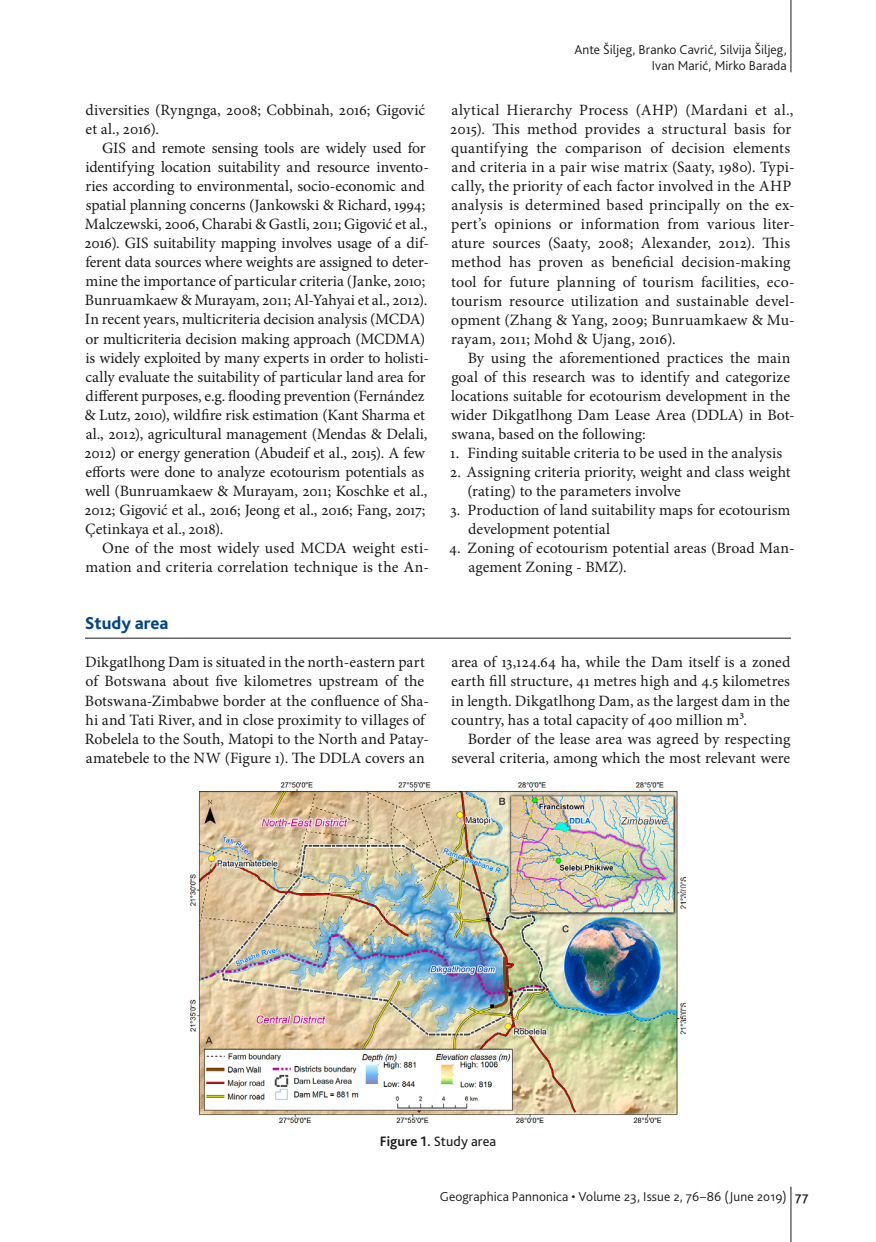
<style>
.page{position:relative;width:876px;height:1242px;background:#fff}
.page>*{position:absolute;margin:0;border:0;box-sizing:border-box;transform-origin:0 0}
.t1{font:800 18px "Bliss Pro";letter-spacing:-.005em;color:#00448f}
.t2{font:15.75px/19px "Minion Pro";color:#1a1a18}
.t3{font:14.25px "Bliss Pro";letter-spacing:.005em;color:#1a1a18}
.t4{font:300 13.5px/16.2px "Bliss Pro";letter-spacing:.01em;color:#1a1a18;text-align:right}
.s1{font-weight:700}
.s2{font-weight:500}
</style>
<div class="page">
<hr style="left:791px;top:0;width:1px;height:72px;background:#1a1a18">
<hr style="left:791px;top:1186px;width:1px;height:56px;background:#1a1a18">
<hr style="left:85px;top:638px;width:706px;height:1px;background:#1a1a18">
<img style="left:191px;top:782px;width:494px;height:341px">
<p class="t2" style="left:86px;top:100px;width:341px">diversities (Ryngnga, 2008; Cobbinah, 2016; Gigović et al., 2016).</p>
<p class="t2" style="left:84px;top:138px;width:346px;text-indent:18px">GIS and remote sensing tools are widely used for identifying location suitability and resource invento&shy;ries according to environmental, socio-economic and spatial planning concerns (Jankowski &amp; Richard, 1994; Malczewski, 2006, Charabi &amp; Gastli, 2011; Gigović et al., 2016). GIS suitability mapping involves usage of a dif&shy;ferent data sources where weights are assigned to deter&shy;mine the importance of particular criteria (Janke, 2010; Bunruamkaew &amp; Murayam, 2011; Al-Yahyai et al., 2012).<br>In recent years, multicriteria decision analysis (MCDA) or multicriteria decision making approach (MCDMA) is widely exploited by many experts in order to holisti&shy;cally evaluate the suitability of particular land area for different purposes, e.g. flooding prevention (Fernández &amp; Lutz, 2010), wildfire risk estimation (Kant Sharma et al., 2012), agricultural management (Mendas &amp; Delali, 2012) or energy generation (Abudeif et al., 2015). A few efforts were done to analyze ecotourism potentials as well (Bunruamkaew &amp; Murayam, 2011; Koschke et al., 2012; Gigović et al., 2016; Jeong et al., 2016; Fang, 2017; Çetinkaya et al., 2018).</p>
<p class="t2" style="left:86px;top:539px;width:345px;text-align:right">One of the most widely used MCDA weight esti&shy;mation and criteria correlation technique is the An-</p>
<p class="t4" style="left:574px;top:41px;width:214px">Ante Šiljeg, Branko Cavrić, Silvija Šiljeg,<br>Ivan Marić, Mirko Barada</p>
<p class="t2" style="left:450px;top:100px;width:346px">alytical Hierarchy Process (AHP) (Mardani et al., 2015). This method provides a structural basis for quantifying the comparison of decision elements and criteria in a pair wise matrix (Saaty, 1980). Typi&shy;cally, the priority of each factor involved in the AHP analysis is determined based principally on the ex&shy;pert’s opinions or information from various liter&shy;ature sources (Saaty, 2008; Alexander, 2012). This method has proven as beneficial decision-making tool for future planning of tourism facilities, eco&shy;tourism resource utilization and sustainable devel&shy;opment (Zhang &amp; Yang, 2009; Bunruamkaew &amp; Mu&shy;rayam, 2011; Mohd &amp; Ujang, 2016).</p>
<p class="t2" style="left:451px;top:348px;width:345px;text-indent:17px">By using the aforementioned practices the main goal of this research was to identify and categorize locations suitable for ecotourism development in the wider Dikgatlhong Dam Lease Area (DDLA) in Bot&shy;swana, based on the following:</p>
<p class="t2" style="left:450px;top:443px;width:333px">1. Finding suitable criteria to be used in the analysis</p>
<p class="t2" style="left:467px;top:463px;width:325px;text-indent:-17px">2. Assigning criteria priority, weight and class weight (rating) to the parameters involve</p>
<p class="t2" style="left:468px;top:501px;width:324px;text-indent:-18px">3. Production of land suitability maps for ecotourism development potential</p>
<p class="t2" style="left:468px;top:539px;width:328px;text-indent:-19px">4. Zoning of ecotourism potential areas (Broad Man&shy;agement Zoning - BMZ).</p>
<p class="t1" style="left:85px;top:612px;width:85px">Study area</p>
<p class="t2" style="left:85px;top:653px;width:345px">Dikgatlhong Dam is situated in the north-eastern part of Botswana about five kilometres upstream of the Botswana-Zimbabwe border at the confluence of Sha&shy;hi and Tati River, and in close proximity to villages of Robelela to the South, Matopi to the North and Patay&shy;amatebele to the NW (Figure 1). The DDLA covers an</p>
<p class="t2" style="left:451px;top:653px;width:341px;text-align:justify">area of 13,124.64 ha, while the Dam itself is a zoned earth fill structure, 41 metres high and 4.5 kilometres in length. Dikgatlhong Dam, as the largest dam in the country, has a total capacity of 400 million m3.</p>
<p class="t2" style="left:451px;top:729px;width:341px;text-align:right">Border of the lease area was agreed by respecting several criteria, among which the most relevant were</p>
<p class="t3" style="left:380px;top:1132px;width:118px"><span class="s1">Figure 1.</span> Study area</p>
<p class="t4" style="left:440px;top:1187px;width:370px">Geographica Pannonica • Volume 23, Issue 2, 76–86 (June 2019) <span class="s2">77</span></p>
</div>
